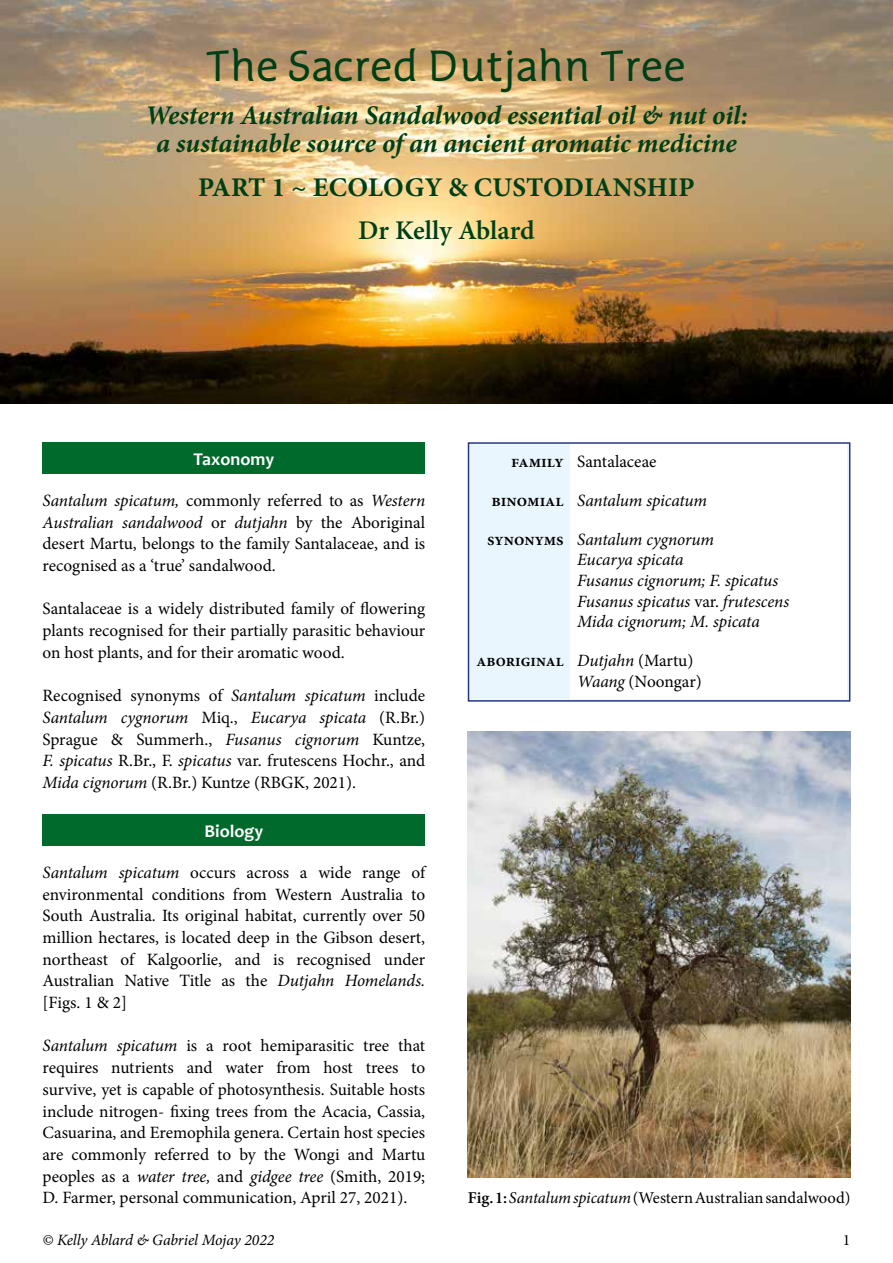
<style>
.page{position:relative;width:893px;height:1263px;background:#fff}
.page>*{position:absolute;margin:0;border:0;box-sizing:border-box;transform-origin:0 0}
.t1{font:45px "Edifice Classic";color:#003e15}
.t2{font:italic 700 27px/28.5px "Minion Pro";color:#003e15;text-align:center}
.t3{font:700 27px "Minion Pro";letter-spacing:.01em;color:#003e15}
.t4{font:600 27px "Minion Pro";color:#003e15}
.t5{font:700 18px "Candara";color:#fff}
.t6{font:17.25px/21.8px "Minion Pro";color:#000;text-align:justify}
.t7{font:italic 17.25px/20.7px "Minion Pro";letter-spacing:-.01em;color:#000}
.t8{font:600 17.25px "Minion Pro";color:#000}
.t9{font:16.5px "Minion Pro";color:#000}
.t10{font:italic 15.75px "Minion Pro";letter-spacing:-.01em;color:#000}
.t11{font:15.75px "Minion Pro";color:#000}
.s1{font-style:italic}
.s2{font-style:normal}
.s3{font-weight:600}
</style>
<div class="page">
<img style="left:0;top:0;width:893px;height:404px">
<div style="left:43px;top:814px;width:382px;height:32px;background:#00692c"></div>
<div style="left:469px;top:444px;width:101px;height:255px;background:#eaf6fe"></div>
<div style="left:468px;top:442px;width:382px;height:260px;border:2px solid #283583"></div>
<div style="left:43px;top:442px;width:382px;height:32px;background:#00692c"></div>
<img style="left:468px;top:731px;width:382px;height:447px">
<h1 class="t1" style="left:207px;top:28px;width:481px">The Sacred Dutjahn Tree</h1>
<h2 class="t2" style="left:145px;top:100px;width:604px">Western Australian Sandalwood essential oil &amp; nut oil: a sustainable source of an ancient aromatic medicine</h2>
<h2 class="t3" style="left:198px;top:168px;width:498px">PART 1 ~ ECOLOGY &amp; CUSTODIANSHIP</h2>
<h2 class="t4" style="left:358px;top:211px;width:178px">Dr Kelly Ablard</h2>
<p class="t5" style="left:194px;top:448px;width:82px">Taxonomy</p>
<p class="t6" style="left:43px;top:489px;width:384px"><span class="s1">Santalum spicatum,</span> commonly referred to as <span class="s1">Western Australian sandalwood</span> or <span class="s1">dutjahn</span> by the Aboriginal desert Martu, belongs to the family Santalaceae, and is recognised as a ‘true’ sandalwood.</p>
<p class="t6" style="left:43px;top:598px;width:384px">Santalaceae is a widely distributed family of flowering plants recognised for their partially parasitic behaviour on host plants, and for their aromatic wood.</p>
<p class="t6" style="left:43px;top:685px;width:384px">Recognised synonyms of <span class="s1">Santalum spicatum</span> include <span class="s1">Santalum cygnorum</span> Miq., <span class="s1">Eucarya spicata</span> (R.Br.)<br>Sprague &amp; Summerh., <span class="s1">Fusanus cignorum</span> Kuntze, <span class="s1">F. spicatus</span> R.Br., F. <span class="s1">spicatus</span> var. frutescens Hochr., and <span class="s1">Mida cignorum</span> (R.Br.) Kuntze (RBGK, 2021).</p>
<p class="t5" style="left:205px;top:819px;width:60px">Biology</p>
<p class="t6" style="left:43px;top:861px;width:384px"><span class="s1">Santalum spicatum</span> occurs across a wide range of environmental conditions from Western Australia to South Australia. Its original habitat, currently over 50 million hectares, is located deep in the Gibson desert, northeast of Kalgoorlie, and is recognised under Australian Native Title as the <span class="s1">Dutjahn Homelands. </span>[Figs. 1 &amp; 2]</p>
<p class="t6" style="left:43px;top:1035px;width:384px"><span class="s1">Santalum spicatum</span> is a root hemiparasitic tree that requires nutrients and water from host trees to survive, yet is capable of photosynthesis. Suitable hosts include nitrogen- fixing trees from the Acacia, Cassia, Casuarina, and Eremophila genera. Certain host species are commonly referred to by the Wongi and Martu peoples as a <span class="s1">water tree,</span> and <span class="s1">gidgee tree</span> (Smith, 2019; D. Farmer, personal communication, April 27, 2021).</p>
<p class="t8" style="left:511px;top:450px;width:54px">family</p>
<p class="t8" style="left:491px;top:488px;width:74px">binomial</p>
<p class="t8" style="left:487px;top:527px;width:78px">synonyms</p>
<p class="t8" style="left:476px;top:649px;width:89px">aboriginal</p>
<p class="t6" style="left:577px;top:451px;width:81px">Santalaceae</p>
<p class="t7" style="left:577px;top:490px;width:131px">Santalum spicatum</p>
<p class="t7" style="left:577px;top:529px;width:213px">Santalum cygnorum<br>Eucarya spicata<br>Fusanus cignorum; F. spicatus<br>Fusanus spicatus <span class="s2">var.</span> frutescens<br>Mida cignorum; M. spicata</p>
<p class="t6" style="left:577px;top:650px;width:126px;line-height:20.7px"><span class="s1">Dutjahn</span> (Martu)<br><span class="s1">Waang</span> (Noongar)</p>
<p class="t9" style="left:468px;top:1187px;width:384px"><span class="s3">Fig. 1:</span> <span class="s1">Santalum spicatum</span> (Western Australian sandalwood)</p>
<p class="t10" style="left:43px;top:1229px;width:233px">© Kelly Ablard &amp; Gabriel Mojay 2022</p>
<p class="t11" style="left:843px;top:1229px;width:9px">1</p>
</div>
